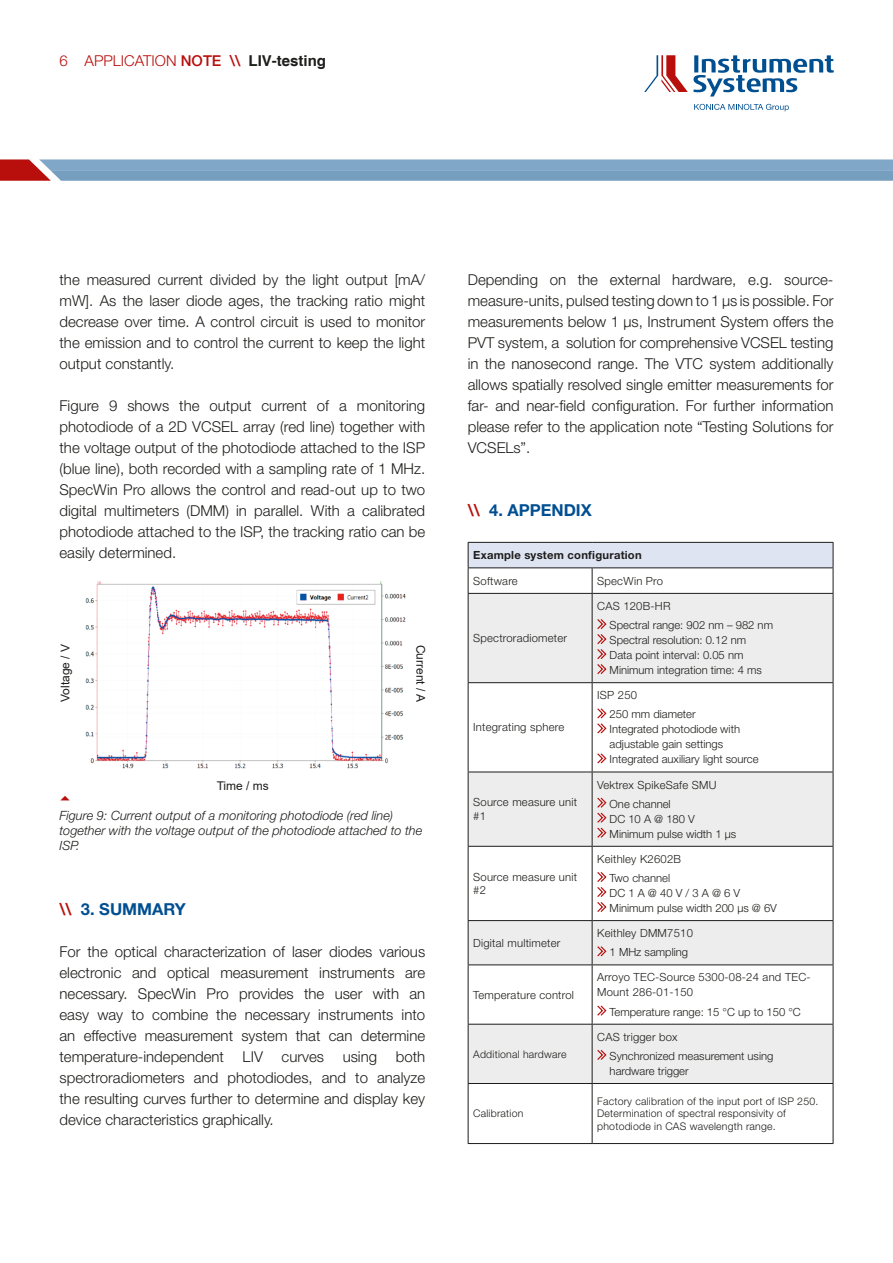
<style>
.page{position:relative;width:893px;height:1263px;background:#fff}
.page>*{position:absolute;margin:0;border:0;box-sizing:border-box;transform-origin:0 0}
.t1{font:700 16.5px "Helvetica Neue LT Std";color:#004f91}
.t2{font:300 15px/21px "Helvetica Neue LT Std";color:#1d1d1b;text-align:justify}
.t3{font:300 15px "Helvetica Neue LT Std";color:#b80f0c}
.t4{font:italic 300 12.75px/15px "Helvetica Neue LT Std";color:#1d1d1b}
.t5{font:12px "Arial";color:#1d1d1b}
.Fließtext_Headline{font:300 11.25px/15px "Helvetica Neue LT Std";color:#1d1d1b}
.Fließtext_Headline-2{font:300 11.25px/13.5px "Helvetica Neue LT Std";letter-spacing:.02em;color:#1d1d1b}
.Fließtext_Headline-3{font:700 11.25px "Helvetica Neue LT Std";letter-spacing:.02em;color:#1d1d1b}
.Fließtext_Headline-4{font:300 10.5px/12.6px "Helvetica Neue LT Std";letter-spacing:.02em;color:#1d1d1b}
.s1{font-weight:500}
.s2{font-family:"Helvetica";font-weight:700;color:#1d1d1b}
.s3{color:#b80f0c}
</style>
<div class="page">
<svg style="left:644px;top:55px;width:190px;height:42px"></svg>
<svg style="left:694px;top:104px;width:95px;height:7px"></svg>
<svg style="left:0;top:159px;width:893px;height:22px;background:#84a0be"></svg>
<div style="left:468px;top:542px;width:365px;height:26px;background:#dfe4f2"></div>
<svg style="left:469px;top:568px;width:364px;height:25px"></svg>
<svg style="left:469px;top:594px;width:364px;height:252px;fill:#ededed"></svg>
<svg style="left:469px;top:921px;width:364px;height:162px;fill:#ededed"></svg>
<hr style="left:468px;top:567px;width:124px;height:1px;background:#1d1d1b">
<hr style="left:592px;top:567px;width:241px;height:1px;background:#1d1d1b">
<svg style="left:592px;top:568px;width:1px;height:25px"></svg>
<hr style="left:468px;top:593px;width:124px;height:1px;background:#1d1d1b">
<hr style="left:592px;top:593px;width:241px;height:1px;background:#1d1d1b">
<hr style="left:592px;top:594px;width:1px;height:88px;background:#1d1d1b">
<hr style="left:468px;top:682px;width:124px;height:1px;background:#1d1d1b">
<hr style="left:592px;top:682px;width:241px;height:1px;background:#1d1d1b">
<hr style="left:592px;top:683px;width:1px;height:89px;background:#1d1d1b">
<hr style="left:468px;top:772px;width:124px;height:1px;background:#1d1d1b">
<hr style="left:592px;top:772px;width:241px;height:1px;background:#1d1d1b">
<hr style="left:592px;top:772px;width:1px;height:74px;background:#1d1d1b">
<hr style="left:468px;top:846px;width:124px;height:1px;background:#1d1d1b">
<hr style="left:592px;top:846px;width:241px;height:1px;background:#1d1d1b">
<hr style="left:592px;top:847px;width:1px;height:73px;background:#1d1d1b">
<hr style="left:468px;top:920px;width:124px;height:1px;background:#1d1d1b">
<hr style="left:592px;top:920px;width:241px;height:1px;background:#1d1d1b">
<hr style="left:592px;top:921px;width:1px;height:43px;background:#1d1d1b">
<hr style="left:468px;top:964px;width:124px;height:1px;background:#1d1d1b">
<hr style="left:592px;top:964px;width:241px;height:1px;background:#1d1d1b">
<hr style="left:592px;top:965px;width:1px;height:59px;background:#1d1d1b">
<hr style="left:468px;top:1024px;width:124px;height:1px;background:#1d1d1b">
<hr style="left:592px;top:1024px;width:241px;height:1px;background:#1d1d1b">
<hr style="left:592px;top:1024px;width:1px;height:59px;background:#1d1d1b">
<hr style="left:468px;top:1083px;width:124px;height:1px;background:#1d1d1b">
<hr style="left:592px;top:1083px;width:241px;height:1px;background:#1d1d1b">
<hr style="left:592px;top:1084px;width:1px;height:59px;background:#1d1d1b">
<hr style="left:468px;top:594px;width:1px;height:88px;background:#1d1d1b">
<hr style="left:833px;top:594px;width:1px;height:88px;background:#1d1d1b">
<hr style="left:468px;top:683px;width:1px;height:89px;background:#1d1d1b">
<hr style="left:833px;top:683px;width:1px;height:89px;background:#1d1d1b">
<hr style="left:468px;top:772px;width:1px;height:74px;background:#1d1d1b">
<hr style="left:833px;top:772px;width:1px;height:74px;background:#1d1d1b">
<hr style="left:468px;top:847px;width:1px;height:73px;background:#1d1d1b">
<hr style="left:833px;top:847px;width:1px;height:73px;background:#1d1d1b">
<hr style="left:468px;top:921px;width:1px;height:43px;background:#1d1d1b">
<hr style="left:833px;top:921px;width:1px;height:43px;background:#1d1d1b">
<hr style="left:468px;top:965px;width:1px;height:59px;background:#1d1d1b">
<hr style="left:833px;top:965px;width:1px;height:59px;background:#1d1d1b">
<hr style="left:468px;top:1024px;width:1px;height:59px;background:#1d1d1b">
<hr style="left:833px;top:1024px;width:1px;height:59px;background:#1d1d1b">
<hr style="left:468px;top:1084px;width:1px;height:59px;background:#1d1d1b">
<hr style="left:833px;top:1084px;width:1px;height:59px;background:#1d1d1b">
<hr style="left:468px;top:1143px;width:124px;height:1px;background:#1d1d1b">
<hr style="left:592px;top:1143px;width:241px;height:1px;background:#1d1d1b">
<hr style="left:468px;top:542px;width:124px;height:1px;background:#1d1d1b">
<svg style="left:468px;top:543px;width:1px;height:50px"></svg>
<hr style="left:592px;top:542px;width:241px;height:1px;background:#1d1d1b">
<svg style="left:833px;top:543px;width:1px;height:50px"></svg>
<svg style="left:596px;top:618px;width:11px;height:57px"></svg>
<svg style="left:596px;top:707px;width:11px;height:28px"></svg>
<svg style="left:596px;top:752px;width:11px;height:13px"></svg>
<svg style="left:596px;top:796px;width:11px;height:43px"></svg>
<svg style="left:597px;top:872px;width:10px;height:40px"></svg>
<svg style="left:596px;top:945px;width:11px;height:13px"></svg>
<svg style="left:596px;top:1004px;width:11px;height:13px"></svg>
<svg style="left:596px;top:1048px;width:11px;height:13px"></svg>
<img style="left:85px;top:581px;width:321px;height:188px">
<img style="left:293px;top:589px;width:84px;height:16px">
<p class="t3" style="left:60px;top:52px;width:268px">6 APPLICATION <span class="s1">NOTE \\</span> <span class="s2">LIV-testing</span></p>
<p class="t2" style="left:60px;top:269px;width:367px">the measured current divided by the light output [mA/ mW]. As the laser diode ages, the tracking ratio might decrease over time. A control circuit is used to monitor the emission and to control the current to keep the light output constantly.</p>
<p class="t2" style="left:60px;top:395px;width:367px">Figure 9 shows the output current of a monitoring photodiode of a 2D VCSEL array (red line) together with the voltage output of the photodiode attached to the ISP (blue line), both recorded with a sampling rate of 1 MHz.<br>SpecWin Pro allows the control and read-out up to two digital multimeters (DMM) in parallel. With a calibrated photodiode attached to the ISP, the tracking ratio can be easily determined.</p>
<p class="t5" style="left:57px;top:702px;width:60px;rotate:-90deg">Voltage / V</p>
<p class="t5" style="left:429px;top:645px;width:59px;rotate:90deg">Current / A</p>
<p class="t5" style="left:217px;top:778px;width:54px">Time / ms</p>
<p class="t4" style="left:60px;top:808px;width:364px">Figure 9: Current output of a monitoring photodiode (red line) together with the voltage output of the photodiode attached to the<br>ISP.</p>
<p class="t1" style="left:60px;top:899px;width:128px"><span class="s3">\\</span> 3. SUMMARY</p>
<p class="t2" style="left:60px;top:941px;width:367px">For the optical characterization of laser diodes various electronic and optical measurement instruments are necessary. SpecWin Pro provides the user with an easy way to combine the necessary instruments into an effective measurement system that can determine temperature-independent LIV curves using both spectroradiometers and photodiodes, and to analyze the resulting curves further to determine and display key device characteristics graphically.</p>
<p class="t2" style="left:468px;top:269px;width:367px">Depending on the external hardware, e.g. source&shy;measure-units, pulsed testing down to 1 µs is possible. For measurements below 1 µs, Instrument System offers the PVT system, a solution for comprehensive VCSEL testing in the nanosecond range. The VTC system additionally allows spatially resolved single emitter measurements for far- and near-field configuration. For further information please refer to the application note “Testing Solutions for VCSELs”.</p>
<p class="t1" style="left:468px;top:500px;width:126px"><span class="s3">\\</span> 4. APPENDIX</p>
<p class="Fließtext_Headline-3" style="left:473px;top:548px;width:170px">Example system configuration</p>
<p class="Fließtext_Headline-2" style="left:473px;top:574px;width:46px">Software</p>
<p class="Fließtext_Headline-2" style="left:597px;top:574px;width:67px">SpecWin Pro</p>
<p class="Fließtext_Headline-2" style="left:473px;top:631px;width:95px">Spectroradiometer</p>
<p class="Fließtext_Headline-2" style="left:473px;top:720px;width:92px">Integrating sphere</p>
<p class="Fließtext_Headline-2" style="left:473px;top:795px;width:105px">Source measure unit #1</p>
<p class="Fließtext_Headline-2" style="left:473px;top:870px;width:105px">Source measure unit #2</p>
<p class="Fließtext_Headline-2" style="left:473px;top:936px;width:89px">Digital multimeter</p>
<p class="Fließtext_Headline-2" style="left:473px;top:987px;width:102px">Temperature control</p>
<p class="Fließtext_Headline-4" style="left:473px;top:1047px;width:95px">Additional hardware</p>
<p class="Fließtext_Headline-4" style="left:473px;top:1107px;width:52px">Calibration</p>
<p class="Fließtext_Headline-2" style="left:597px;top:599px;width:75px">CAS 120B-HR</p>
<p class="Fließtext_Headline" style="left:610px;top:617px;width:165px">Spectral range: 902 nm – 982 nm</p>
<p class="Fließtext_Headline" style="left:610px;top:632px;width:138px">Spectral resolution: 0.12 nm</p>
<p class="Fließtext_Headline" style="left:610px;top:647px;width:135px">Data point interval: 0.05 nm</p>
<p class="Fließtext_Headline" style="left:610px;top:662px;width:154px">Minimum integration time: 4 ms</p>
<p class="Fließtext_Headline" style="left:597px;top:687px;width:41px">ISP 250</p>
<p class="Fließtext_Headline" style="left:610px;top:707px;width:88px">250 mm diameter</p>
<p class="Fließtext_Headline" style="left:610px;top:722px;width:132px">Integrated photodiode with adjustable gain settings</p>
<p class="Fließtext_Headline" style="left:610px;top:752px;width:150px">Integrated auxiliary light source</p>
<p class="Fließtext_Headline-2" style="left:597px;top:777px;width:121px">Vektrex SpikeSafe SMU</p>
<p class="Fließtext_Headline" style="left:610px;top:796px;width:63px">One channel</p>
<p class="Fließtext_Headline" style="left:610px;top:811px;width:87px">DC 10 A @ 180 V</p>
<p class="Fließtext_Headline" style="left:610px;top:826px;width:128px">Minimum pulse width 1 µs</p>
<p class="Fließtext_Headline-2" style="left:597px;top:852px;width:85px">Keithley K2602B</p>
<p class="Fließtext_Headline" style="left:610px;top:870px;width:62px">Two channel</p>
<p class="Fließtext_Headline" style="left:610px;top:885px;width:132px">DC 1 A @ 40 V / 3 A @ 6 V</p>
<p class="Fließtext_Headline" style="left:610px;top:900px;width:169px">Minimum pulse width 200 µs @ 6V</p>
<p class="Fließtext_Headline-2" style="left:597px;top:926px;width:97px">Keithley DMM7510</p>
<p class="Fließtext_Headline" style="left:610px;top:945px;width:80px">1 MHz sampling</p>
<p class="Fließtext_Headline-2" style="left:597px;top:970px;width:215px;line-height:15px">Arroyo TEC-Source 5300-08-24 and TEC-<br>Mount 286-01-150</p>
<p class="Fließtext_Headline" style="left:610px;top:1004px;width:193px">Temperature range: 15 °C up to 150 °C</p>
<p class="Fließtext_Headline-2" style="left:597px;top:1030px;width:82px">CAS trigger box</p>
<p class="Fließtext_Headline" style="left:610px;top:1048px;width:165px">Synchronized measurement using hardware trigger</p>
<p class="Fließtext_Headline-4" style="left:597px;top:1094px;width:223px">Factory calibration of the input port of ISP 250.<br>Determination of spectral responsivity of photodiode in CAS wavelength range.</p>
</div>
